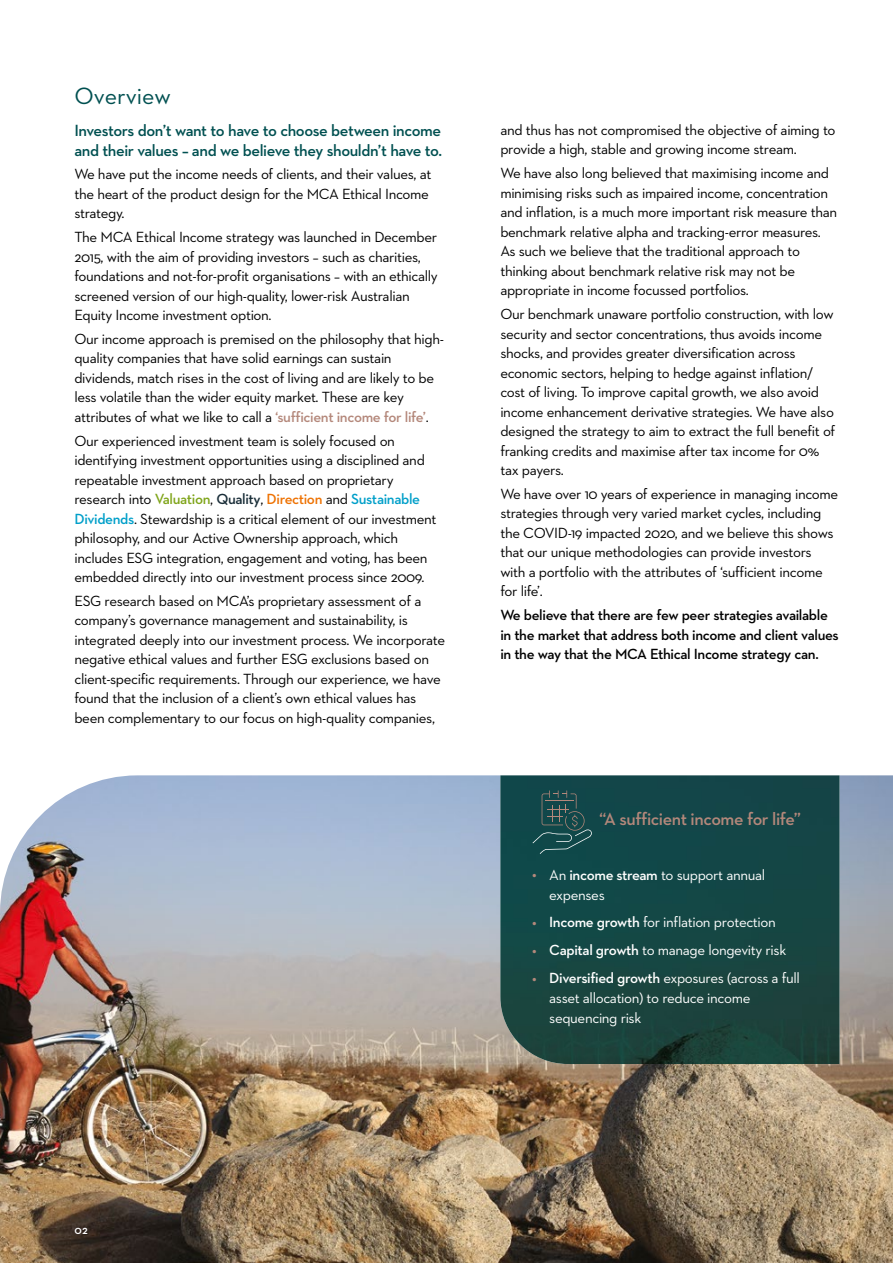
<style>
.page{position:relative;width:893px;height:1263px;background:#fff}
.page>*{position:absolute;margin:0;border:0;box-sizing:border-box;transform-origin:0 0}
.t1{font:24px "Neutraface 2 Text";color:#005051}
.t2{font:600 18px "Neutraface 2 Text";letter-spacing:-.025em;color:#b4887b}
.t3{font:600 16.5px/19.5px "Neutraface 2 Text";letter-spacing:-.025em;color:#005051}
.t4{font:15px/19.5px "Neutraface 2 Text";letter-spacing:-.025em;color:#000}
.t5{font:15px/19.8px "Neutraface 2 Text";letter-spacing:-.025em;color:#fff}
.t6{font:600 15px/19.5px "Neutraface 2 Text";letter-spacing:-.025em;color:#000}
.t7{font:600 12px "Neutraface 2 Text";color:#fff}
.s1{font-weight:600;color:#b4887b}
.s2{font-weight:600;color:#80a51b}
.s3{font-weight:600;color:#192d38}
.s4{font-weight:600;color:#ee7203}
.s5{font-weight:600;color:#009fc9}
.s6{font-weight:600;font-size:16.5px;color:#b4887b}
.s7{font-weight:600}
</style>
<div class="page">
<img style="left:0;top:775px;width:893px;height:488px">
<img style="left:500px;top:775px;width:339px;height:289px">
<svg style="left:532px;top:790px;width:60px;height:64px;background:#205051"></svg>
<h1 class="t1" style="left:74px;top:81px;width:98px">Overview</h1>
<p class="t3" style="left:74px;top:120px;width:369px">Investors don’t want to have to choose between income and their values – and we believe they shouldn’t have to.</p>
<p class="t4" style="left:74px;top:164px;width:359px">We have put the income needs of clients, and their values, at the heart of the product design for the MCA Ethical Income strategy.</p>
<p class="t4" style="left:74px;top:227px;width:365px">The MCA Ethical Income strategy was launched in December 2015, with the aim of providing investors – such as charities, foundations and not-for-profit organisations – with an ethically screened version of our high-quality, lower-risk Australian Equity Income investment option.</p>
<p class="t4" style="left:74px;top:329px;width:371px">Our income approach is premised on the philosophy that high&shy;quality companies that have solid earnings can sustain dividends, match rises in the cost of living and are likely to be less volatile than the wider equity market. These are key attributes of what we like to call a <span class="s1">‘sufficient income for life’</span>.</p>
<p class="t4" style="left:74px;top:430px;width:364px">Our experienced investment team is solely focused on identifying investment opportunities using a disciplined and repeatable investment approach based on proprietary research into <span class="s2">Valuation</span>, <span class="s3">Quality</span>, <span class="s4">Direction</span> and <span class="s5">Sustainable Dividends</span>. Stewardship is a critical element of our investment philosophy, and our Active Ownership approach, which includes ESG integration, engagement and voting, has been embedded directly into our investment process since 2009.</p>
<p class="t4" style="left:74px;top:591px;width:372px">ESG research based on MCA’s proprietary assessment of a company’s governance management and sustainability, is integrated deeply into our investment process. We incorporate negative ethical values and further ESG exclusions based on client-specific requirements. Through our experience, we have found that the inclusion of a client’s own ethical values has been complementary to our focus on high-quality companies,</p>
<p class="t4" style="left:500px;top:120px;width:337px">and thus has not compromised the objective of aiming to provide a high, stable and growing income stream.</p>
<p class="t4" style="left:500px;top:163px;width:338px">We have also long believed that maximising income and minimising risks such as impaired income, concentration and inflation, is a much more important risk measure than benchmark relative alpha and tracking-error measures.<br>As such we believe that the traditional approach to thinking about benchmark relative risk may not be appropriate in income focussed portfolios.</p>
<p class="t4" style="left:500px;top:304px;width:336px">Our benchmark unaware portfolio construction, with low security and sector concentrations, thus avoids income shocks, and provides greater diversification across economic sectors, helping to hedge against inflation/ cost of living. To improve capital growth, we also avoid income enhancement derivative strategies. We have also designed the strategy to aim to extract the full benefit of franking credits and maximise after tax income for 0% tax payers.</p>
<p class="t4" style="left:500px;top:484px;width:339px">We have over 10 years of experience in managing income strategies through very varied market cycles, including the COVID-19 impacted 2020, and we believe this shows that our unique methodologies can provide investors with a portfolio with the attributes of ‘sufficient income for life’.</p>
<p class="t6" style="left:500px;top:605px;width:340px">We believe that there are few peer strategies available in the market that address both income and client values in the way that the MCA Ethical Income strategy can.</p>
<p class="t2" style="left:599px;top:807px;width:203px">“A sufficient income for life”</p>
<p class="t5" style="left:549px;top:864px;width:217px;text-indent:-17px"><span class="s6">•</span> An <span class="s7">income stream</span> to support annual expenses</p>
<p class="t5" style="left:532px;top:912px;width:245px"><span class="s6">•</span> <span class="s7">Income growth</span> for inflation protection</p>
<p class="t5" style="left:532px;top:940px;width:256px"><span class="s6">•</span> <span class="s7">Capital growth</span> to manage longevity risk</p>
<p class="t5" style="left:549px;top:968px;width:252px;text-indent:-17px"><span class="s6">•</span> <span class="s7">Diversified growth</span> exposures (across a full asset allocation) to reduce income sequencing risk</p>
<p class="t7" style="left:74px;top:1222px;width:15px">02</p>
</div>
